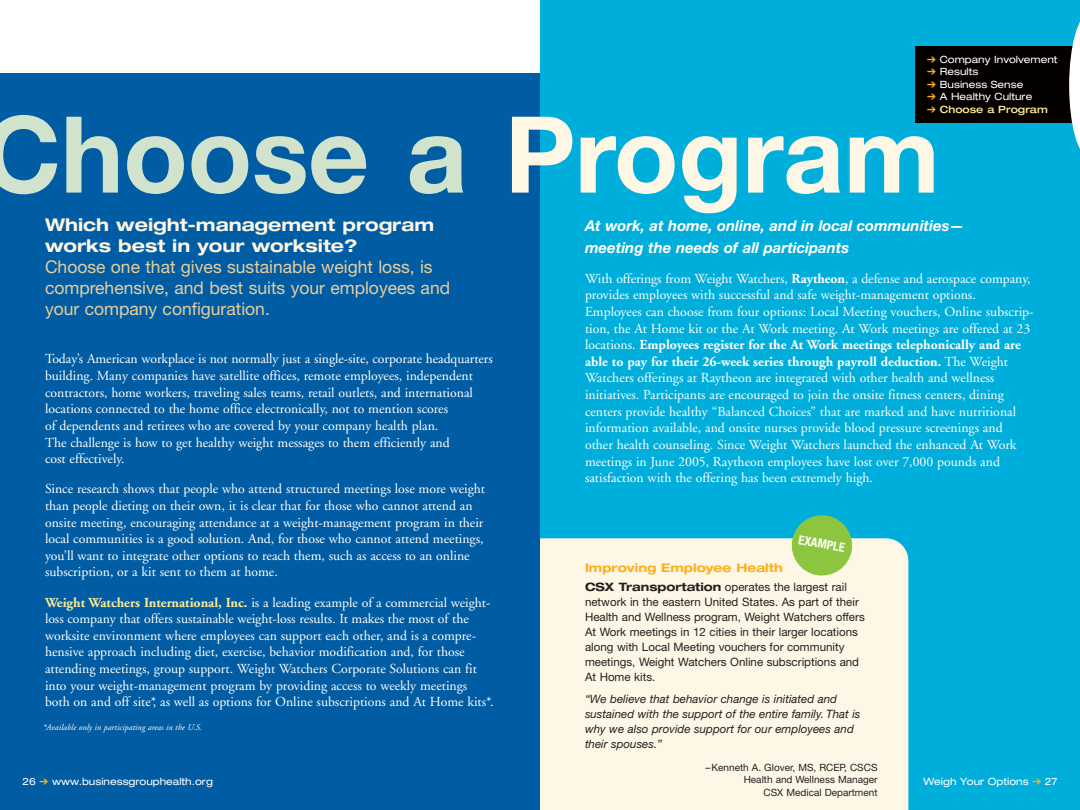
<style>
.page{position:relative;width:1080px;height:810px;background:#fff}
.page>*{position:absolute;margin:0;border:0;box-sizing:border-box;transform-origin:0 0}
.t1{font:700 106.25px "Helvetica Neue";letter-spacing:-.005em;color:#d1e3cd}
.t2{font:17.5px/21px "Helvetica Neue";color:#e7cea0}
.t3{font:700 expanded 17.5px/21px "Helvetica Neue";color:#fff7e5}
.t4{font:italic 700 15px/21.5px "Helvetica Neue";color:#fff}
.t5{font:13.75px/16.6px "Adobe Garamond";color:#fff}
.t6{font:700 condensed 12.5px "Helvetica Neue";color:#fff}
.t7{font:700 expanded 11.88px "Helvetica Neue";color:#fcaf17}
.t8{font:11.5px/15px "Helvetica Neue";color:#231f20}
.t9{font:italic 11.5px/15px "Helvetica Neue";color:#231f20}
.t10{font:expanded 10px "Helvetica Neue";color:#fff}
.t11{font:10px/12.5px "Helvetica Neue";color:#231f20;text-align:right}
.t12{font:500 expanded 10px "Helvetica Neue";color:#ffeb95}
.t13{font:italic 8.75px "Adobe Garamond";color:#fff}
.s1{color:#fcaf17}
.s2{color:#fff7e5}
.s3{font-weight:700;color:#ffeb95}
.s4{font-weight:700}
.s5{font-weight:700;font-stretch:expanded}
</style>
<div class="page">
<div style="left:540px;top:0;width:540px;height:810px;background:#00aedb"></div>
<div style="left:540px;top:538px;width:368px;height:272px;background:#fff7e5"></div>
<div style="left:0;top:73px;width:540px;height:737px;background:#005ca3"></div>
<svg style="left:789px;top:515px;width:66px;height:63px;background:#8fcb71"></svg>
<div style="left:915px;top:47px;width:162px;height:76px;background:#040000"></div>
<svg style="left:1069px;top:22px;width:11px;height:127px"></svg>
<p class="t10" style="left:927px;top:56px;width:132px"><span class="s1">➔</span> Company Involvement</p>
<p class="t10" style="left:927px;top:68px;width:53px"><span class="s1">➔</span> Results</p>
<p class="t10" style="left:927px;top:81px;width:98px"><span class="s1">➔</span> Business Sense</p>
<p class="t10" style="left:927px;top:93px;width:107px"><span class="s1">➔</span> A Healthy Culture</p>
<p class="t12" style="left:927px;top:106px;width:122px"><span class="s1">➔</span> Choose a Program</p>
<h1 class="t1" style="left:-18px;top:117px;width:959px">Choose a <span class="s2">Program</span></h1>
<p class="t3" style="left:45px;top:216px;width:391px">Which weight-management program works best in your worksite?</p>
<p class="t2" style="left:45px;top:258px;width:407px">Choose one that gives sustainable weight loss, is comprehensive, and best suits your employees and your company configuration.</p>
<p class="t5" style="left:45px;top:352px;width:449px">Today’s American workplace is not normally just a single-site, corporate headquarters building. Many companies have satellite offices, remote employees, independent contractors, home workers, traveling sales teams, retail outlets, and international locations connected to the home office electronically, not to mention scores<br>of dependents and retirees who are covered by your company health plan.<br>The challenge is how to get healthy weight messages to them efficiently and<br>cost effectively.</p>
<p class="t5" style="left:45px;top:482px;width:442px">Since research shows that people who attend structured meetings lose more weight than people dieting on their own, it is clear that for those who cannot attend an onsite meeting, encouraging attendance at a weight-management program in their local communities is a good solution. And, for those who cannot attend meetings, you’ll want to integrate other options to reach them, such as access to an online subscription, or a kit sent to them at home.</p>
<p class="t5" style="left:45px;top:595px;width:450px"><span class="s3">Weight Watchers International, Inc.</span> is a leading example of a commercial weight&shy;loss company that offers sustainable weight-loss results. It makes the most of the worksite environment where employees can support each other, and is a compre&shy;hensive approach including diet, exercise, behavior modification and, for those attending meetings, group support. Weight Watchers Corporate Solutions can fit into your weight-management program by providing access to weekly meetings both on and off site*, as well as options for Online subscriptions and At Home kits*.</p>
<p class="t13" style="left:42px;top:724px;width:161px">*Available only in participating areas in the U.S.</p>
<p class="t10" style="left:22px;top:778px;width:192px">26 <span class="s1">➔</span> www.businessgrouphealth.org</p>
<p class="t4" style="left:585px;top:216px;width:381px">At work, at home, online, and in local communities— meeting the needs of all participants</p>
<p class="t5" style="left:585px;top:271px;width:450px">With offerings from Weight Watchers, <span class="s4">Raytheon</span>, a defense and aerospace company, provides employees with successful and safe weight-management options.<br>Employees can choose from four options: Local Meeting vouchers, Online subscrip&shy;tion, the At Home kit or the At Work meeting. At Work meetings are offered at 23 locations. <span class="s4">Employees register for the At Work meetings telephonically and are able to pay for their 26-week series through payroll deduction.</span> The Weight Watchers offerings at Raytheon are integrated with other health and wellness initiatives. Participants are encouraged to join the onsite fitness centers, dining centers provide healthy “Balanced Choices” that are marked and have nutritional information available, and onsite nurses provide blood pressure screenings and other health counseling. Since Weight Watchers launched the enhanced At Work meetings in June 2005, Raytheon employees have lost over 7,000 pounds and satisfaction with the offering has been extremely high.</p>
<p class="t6" style="left:799px;top:535px;width:49px;rotate:10deg">EXAMPLE</p>
<p class="t7" style="left:585px;top:563px;width:199px">Improving Employee Health</p>
<p class="t8" style="left:585px;top:581px;width:281px"><span class="s5">CSX Transportation</span> operates the largest rail network in the eastern United States. As part of their Health and Wellness program, Weight Watchers offers At Work meetings in 12 cities in their larger locations along with Local Meeting vouchers for community meetings, Weight Watchers Online subscriptions and At Home kits.</p>
<p class="t9" style="left:585px;top:693px;width:277px">“We believe that behavior change is initiated and sustained with the support of the entire family. That is why we also provide support for our employees and their spouses.”</p>
<p class="t11" style="left:706px;top:762px;width:174px">–Kenneth A. Glover, MS, RCEP, CSCS<br>Health and Wellness Manager<br>CSX Medical Department</p>
<p class="t10" style="left:924px;top:778px;width:136px">Weigh Your Options <span class="s1">➔</span> 27</p>
</div>
